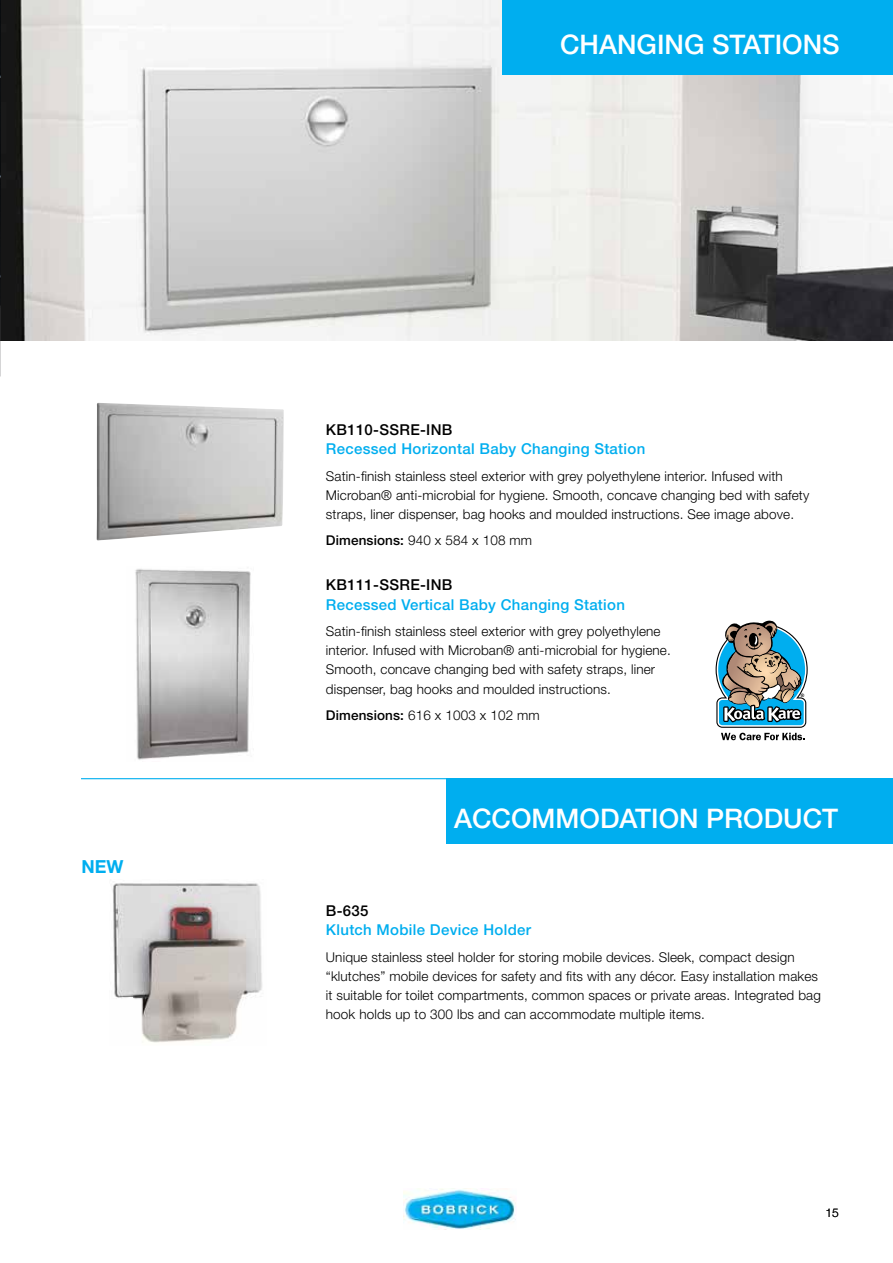
<style>
.page{position:relative;width:893px;height:1263px;background:#fff}
.page>*{position:absolute;margin:0;border:0;box-sizing:border-box;transform-origin:0 0}
.t1{font:500 27px "Helvetica Neue LT Std";color:#fff}
.t2{font:700 18px "Helvetica Neue LT Std";color:#00aeef}
.t3{font:500 15px "Helvetica Neue LT Std";letter-spacing:.02em;color:#00aeef}
.t4{font:500 15px "Helvetica Neue LT Std";letter-spacing:.02em;color:#000}
.t5{font:300 13.5px/19.2px "Helvetica Neue LT Std";letter-spacing:.01em;color:#000}
.t6{font:300 12px "Helvetica Neue LT Std";color:#000}
.t7{font:700 4.65px "Arial";color:#000}
.s1{font-weight:500}
</style>
<div class="page">
<img style="left:403px;top:1189px;width:113px;height:40px">
<img style="left:0;top:0;width:893px;height:341px">
<img style="left:0;top:0;width:1px;height:307px">
<img style="left:97px;top:403px;width:187px;height:137px">
<img style="left:135px;top:569px;width:116px;height:191px">
<hr style="left:81px;top:778px;width:758px;height:1px;background:#00aeef">
<img style="left:112px;top:883px;width:150px;height:160px">
<svg style="left:716px;top:621px;width:92px;height:119px"></svg>
<div style="left:502px;top:0;width:391px;height:74px;background:#00aeef"></div>
<div style="left:446px;top:778px;width:447px;height:65px;background:#00aeef"></div>
<h2 class="t2" style="left:81px;top:856px;width:43px">NEW</h2>
<h1 class="t1" style="left:560px;top:28px;width:281px">CHANGING STATIONS</h1>
<p class="t4" style="left:326px;top:421px;width:128px">KB110-SSRE-INB</p>
<p class="t3" style="left:326px;top:440px;width:321px">Recessed Horizontal Baby Changing Station</p>
<p class="t5" style="left:326px;top:466px;width:485px">Satin-finish stainless steel exterior with grey polyethylene interior. Infused with<br>Microban® anti-microbial for hygiene. Smooth, concave changing bed with safety straps, liner dispenser, bag hooks and moulded instructions. See image above.</p>
<p class="t5" style="left:326px;top:530px;width:208px"><span class="s1">Dimensions:</span> 940 x 584 x 108 mm</p>
<p class="t4" style="left:326px;top:576px;width:128px">KB111-SSRE-INB</p>
<p class="t3" style="left:326px;top:595px;width:301px">Recessed Vertical Baby Changing Station</p>
<p class="t5" style="left:326px;top:621px;width:346px">Satin-finish stainless steel exterior with grey polyethylene interior. Infused with Microban® anti-microbial for hygiene.<br>Smooth, concave changing bed with safety straps, liner dispenser, bag hooks and moulded instructions.</p>
<p class="t5" style="left:326px;top:705px;width:215px"><span class="s1">Dimensions:</span> 616 x 1003 x 102 mm</p>
<p class="t7" style="left:801px;top:692px;width:5px">®</p>
<h1 class="t1" style="left:454px;top:802px;width:386px">ACCOMMODATION PRODUCT</h1>
<p class="t4" style="left:326px;top:902px;width:44px">B-635</p>
<p class="t3" style="left:326px;top:921px;width:207px">Klutch Mobile Device Holder</p>
<p class="t5" style="left:326px;top:947px;width:496px">Unique stainless steel holder for storing mobile devices. Sleek, compact design “klutches” mobile devices for safety and fits with any décor. Easy installation makes it suitable for toilet compartments, common spaces or private areas. Integrated bag hook holds up to 300 lbs and can accommodate multiple items.</p>
<p class="t6" style="left:826px;top:1205px;width:15px">15</p>
</div>
